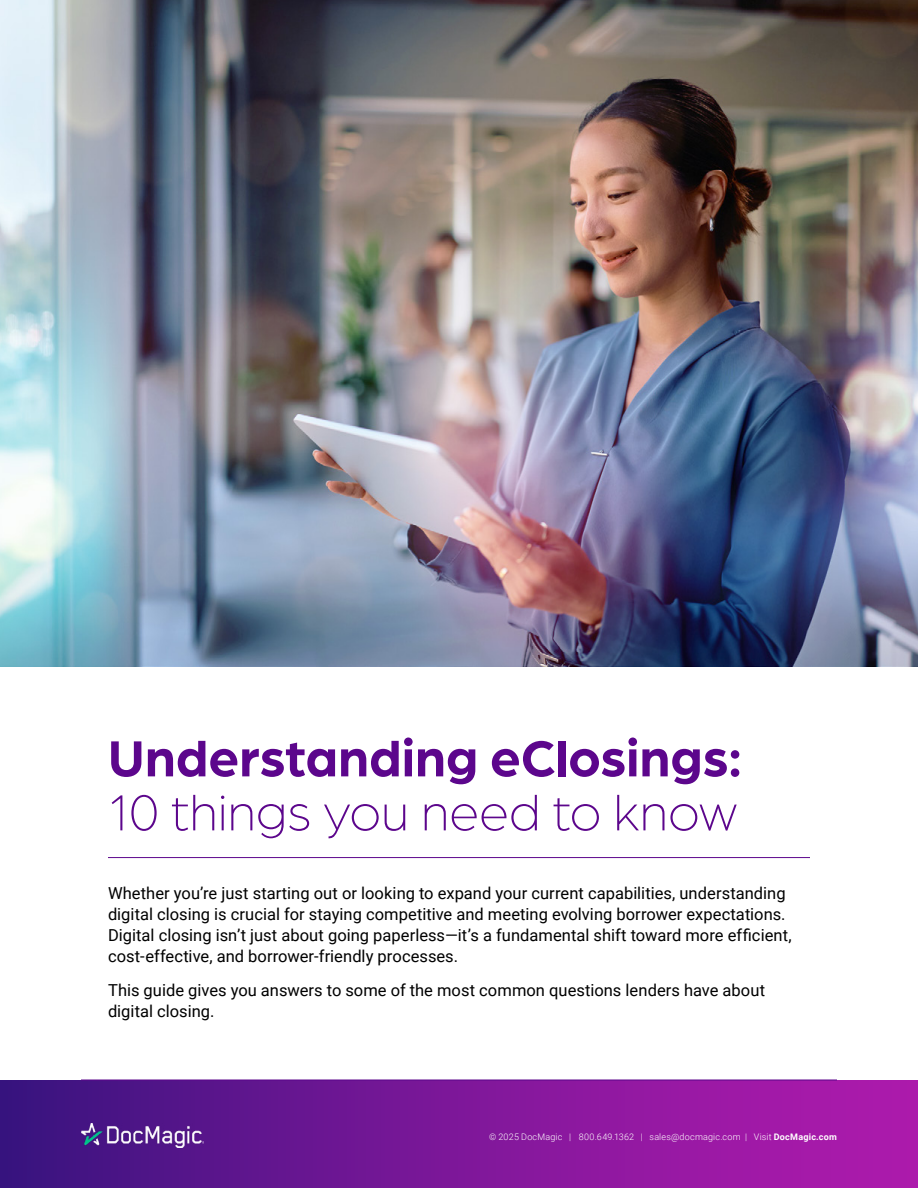
<style>
.page{position:relative;width:918px;height:1188px;background:#fff}
.page>*{position:absolute;margin:0;border:0;box-sizing:border-box;transform-origin:0 0}
.t1{font:700 54px "Arboria";letter-spacing:.005em;color:#5c068c}
.t2{font:300 54px "Arboria";letter-spacing:-.01em;color:#5c068c}
.t3{font:16.5px/21px "Roboto";color:#000}
.t4{font:300 9px "Roboto";letter-spacing:.02em;color:#fff}
.s1{font-weight:700}
</style>
<div class="page">
<div style="left:0;top:1080px;width:918px;height:108px;background:linear-gradient(to right,#3d1481,#b61baf)"></div>
<hr style="left:81px;top:1080px;width:756px;height:1px;background:#5c068c">
<hr style="left:108px;top:857px;width:702px;height:1px;background:#5c068c">
<img style="left:81px;top:1123px;width:123px;height:24px">
<img style="left:0;top:0;width:918px;height:666px">
<h1 class="t1" style="left:108px;top:721px;width:636px">Understanding eClosings:</h1>
<h1 class="t2" style="left:108px;top:779px;width:631px">10 things you need to know</h1>
<p class="t3" style="left:108px;top:882px;width:685px">Whether you’re just starting out or looking to expand your current capabilities, understanding digital closing is crucial for staying competitive and meeting evolving borrower expectations.<br>Digital closing isn’t just about going paperless—it’s a fundamental shift toward more efficient, cost-effective, and borrower-friendly processes.</p>
<p class="t3" style="left:108px;top:979px;width:659px">This guide gives you answers to some of the most common questions lenders have about digital closing.</p>
<p class="t4" style="left:489px;top:1130px;width:349px">© 2025 DocMagic | 800.649.1362 | sales@docmagic.com | Visit <span class="s1">DocMagic.com</span></p>
</div>
